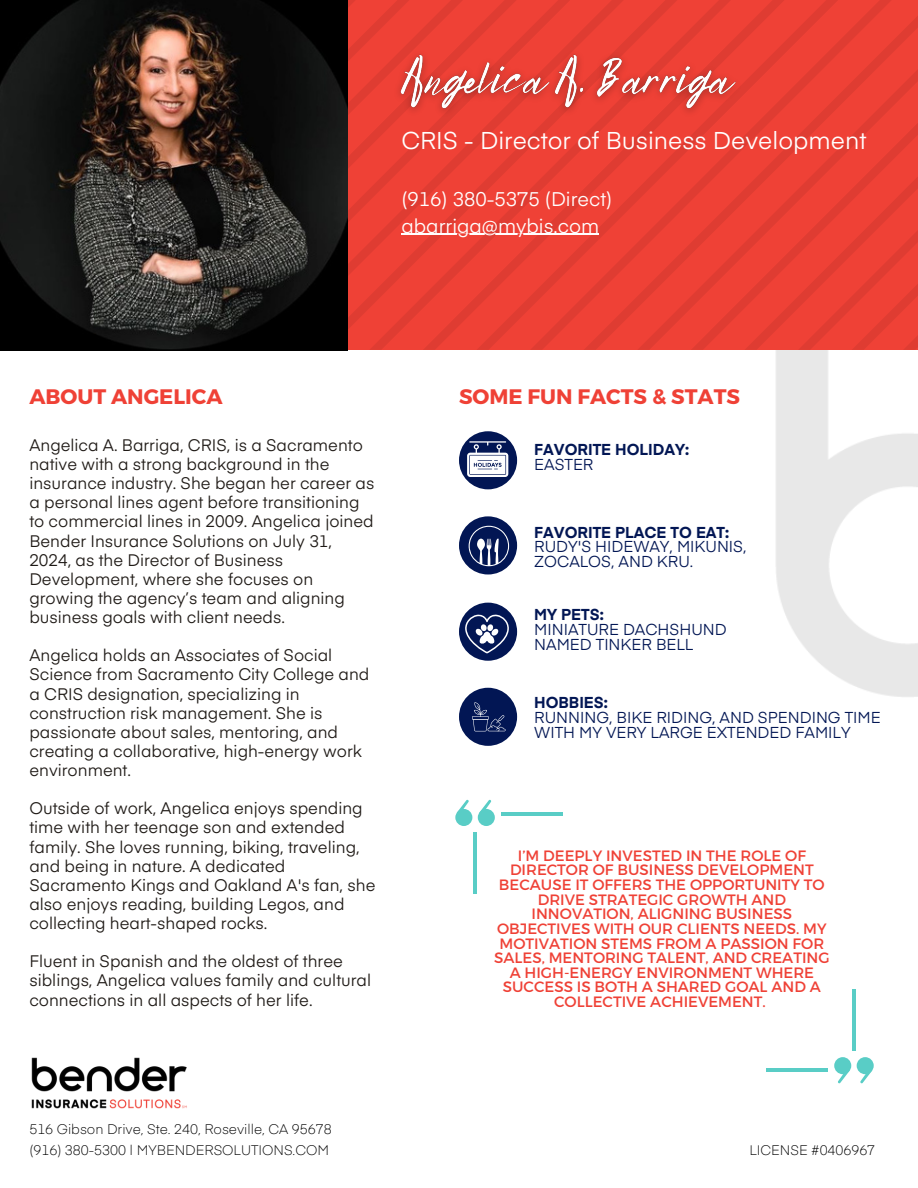
<style>
.page{position:relative;width:918px;height:1188px;background:#fff}
.page>*{position:absolute;margin:0;border:0;box-sizing:border-box;transform-origin:0 0}
.t1{font:24px "Eina 03";color:#fff}
.t2{font:700 21px "Montserrat";color:#ef4136}
.t3{font:19.5px "Eina 03";color:#fff}
.t4{font:16.5px/19.2px "Eina 03";color:#1f1a16}
.t5{font:15.6px/14.7px "Eina 03";color:#021654}
.t6{font:700 15.6px/14.7px "Eina 03";color:#021654}
.t7{font:15px/14.7px "Montserrat";color:#ef4136;text-align:center}
.t8{font:300 13.65px "Eina 03";color:#000}
.s1{font-weight:400}
.s2{font-weight:700}
</style>
<div class="page">
<svg style="left:348px;top:0;width:21px;height:330px;background:#eb3f35"></svg>
<svg style="left:369px;top:0;width:54px;height:350px;background:#eb4035"></svg>
<svg style="left:423px;top:0;width:53px;height:350px;background:#eb4035"></svg>
<svg style="left:476px;top:0;width:54px;height:350px;background:#eb4035"></svg>
<svg style="left:530px;top:0;width:369px;height:350px;background:#eb4035"></svg>
<svg style="left:584px;top:15px;width:334px;height:335px;background:#eb4035"></svg>
<svg style="left:637px;top:69px;width:281px;height:281px;background:#eb3f35"></svg>
<svg style="left:691px;top:123px;width:227px;height:227px;background:#eb3f35"></svg>
<svg style="left:744px;top:176px;width:174px;height:174px;background:#eb3f35"></svg>
<img style="left:0;top:0;width:347px;height:350px">
<div style="left:478px;top:809px;width:17px;height:17px;background:#59cdc6;border-radius:50%"></div>
<svg style="left:479px;top:800px;width:13px;height:13px"></svg>
<div style="left:455px;top:809px;width:17px;height:17px;background:#59cdc6;border-radius:50%"></div>
<svg style="left:457px;top:800px;width:12px;height:12px"></svg>
<hr style="left:474px;top:833px;width:3px;height:61px;background:#59cdc6">
<hr style="left:502px;top:812px;width:61px;height:3px;background:#59cdc6">
<div style="left:834px;top:1057px;width:17px;height:17px;background:#59cdc6;border-radius:50%"></div>
<svg style="left:838px;top:1070px;width:12px;height:13px"></svg>
<div style="left:857px;top:1057px;width:17px;height:17px;background:#59cdc6;border-radius:50%"></div>
<svg style="left:860px;top:1071px;width:12px;height:12px"></svg>
<hr style="left:852px;top:989px;width:4px;height:61px;background:#59cdc6">
<hr style="left:766px;top:1068px;width:61px;height:3px;background:#59cdc6">
<img style="left:31px;top:1057px;width:156px;height:52px">
<div style="left:459px;top:516px;width:58px;height:59px;background:#021654;border-radius:50%"></div>
<div style="left:459px;top:603px;width:58px;height:58px;background:#021654;border-radius:50%"></div>
<div style="left:459px;top:688px;width:58px;height:58px;background:#021654;border-radius:50%"></div>
<div style="left:459px;top:431px;width:58px;height:58px;background:#021654;border-radius:50%"></div>
<svg style="left:469px;top:526px;width:40px;height:40px"></svg>
<svg style="left:467px;top:441px;width:41px;height:36px"></svg>
<svg style="left:465px;top:614px;width:44px;height:39px"></svg>
<svg style="left:472px;top:702px;width:34px;height:29px"></svg>
<img style="left:388px;top:39px;width:360px;height:85px">
<hr style="left:401px;top:234px;width:198px;height:1px;background:#fff">
<p class="t1" style="left:401px;top:123px;width:466px">CRIS - Director of Business Development</p>
<p class="t3" style="left:401px;top:184px;width:212px">(916) 380-5375 (Direct)</p>
<h3 class="t3" style="left:401px;top:211px;width:199px">abarriga@mybis.com</h3>
<h4 class="t2" style="left:29px;top:383px;width:195px">ABOUT ANGELICA</h4>
<h3 class="t4" style="left:29px;top:434px;width:346px">Angelica A. Barriga, CRIS, is a Sacramento native with a strong background in the insurance industry. She began her career as a personal lines agent before transitioning to commercial lines in 2009. Angelica joined Bender Insurance Solutions on July 31, 2024, as the Director of Business Development, where she focuses on growing the agency’s team and aligning business goals with client needs.</h3>
<h6 class="t4" style="left:29px;top:645px;width:342px">Angelica holds an Associates of Social Science from Sacramento City College and a CRIS designation, specializing in construction risk management. She is passionate about sales, mentoring, and creating a collaborative, high-energy work environment.</h6>
<h6 class="t4" style="left:29px;top:798px;width:348px">Outside of work, Angelica enjoys spending time with her teenage son and extended family. She loves running, biking, traveling, and being in nature. A dedicated Sacramento Kings and Oakland A's fan, she also enjoys reading, building Legos, and collecting heart-shaped rocks.</h6>
<h6 class="t4" style="left:29px;top:951px;width:343px">Fluent in Spanish and the oldest of three siblings, Angelica values family and cultural connections in all aspects of her life.</h6>
<p class="t2" style="left:459px;top:383px;width:283px">SOME FUN FACTS &amp; STATS</p>
<p class="t6" style="left:534px;top:441px;width:156px">FAVORITE HOLIDAY:<br><span class="s1">EASTER</span></p>
<h5 class="t5" style="left:534px;top:524px;width:214px"><span class="s2">FAVORITE PLACE TO EAT:<br></span>RUDY'S HIDEWAY, MIKUNIS,<br>ZOCALOS, AND KRU.</h5>
<p class="t5" style="left:534px;top:606px;width:194px"><span class="s2">MY PETS:<br></span>MINIATURE DACHSHUND<br>NAMED TINKER BELL</p>
<h5 class="t5" style="left:534px;top:695px;width:348px"><span class="s2">HOBBIES:<br></span>RUNNING, BIKE RIDING, AND SPENDING TIME<br>WITH MY VERY LARGE EXTENDED FAMILY</h5>
<h2 class="t7" style="left:494px;top:847px;width:337px">I’M DEEPLY INVESTED IN THE ROLE OF DIRECTOR OF BUSINESS DEVELOPMENT BECAUSE IT OFFERS THE OPPORTUNITY TO DRIVE STRATEGIC GROWTH AND INNOVATION, ALIGNING BUSINESS OBJECTIVES WITH OUR CLIENTS NEEDS. MY MOTIVATION STEMS FROM A PASSION FOR SALES, MENTORING TALENT, AND CREATING A HIGH-ENERGY ENVIRONMENT WHERE SUCCESS IS BOTH A SHARED GOAL AND A COLLECTIVE ACHIEVEMENT.</h2>
<h6 class="t8" style="left:29px;top:1119px;width:304px">516 Gibson Drive, Ste. 240, Roseville, CA 95678</h6>
<p class="t8" style="left:29px;top:1140px;width:301px">(916) 380-5300 | MYBENDERSOLUTIONS.COM</p>
<p class="t8" style="left:750px;top:1140px;width:127px">LICENSE #0406967</p>
</div>
